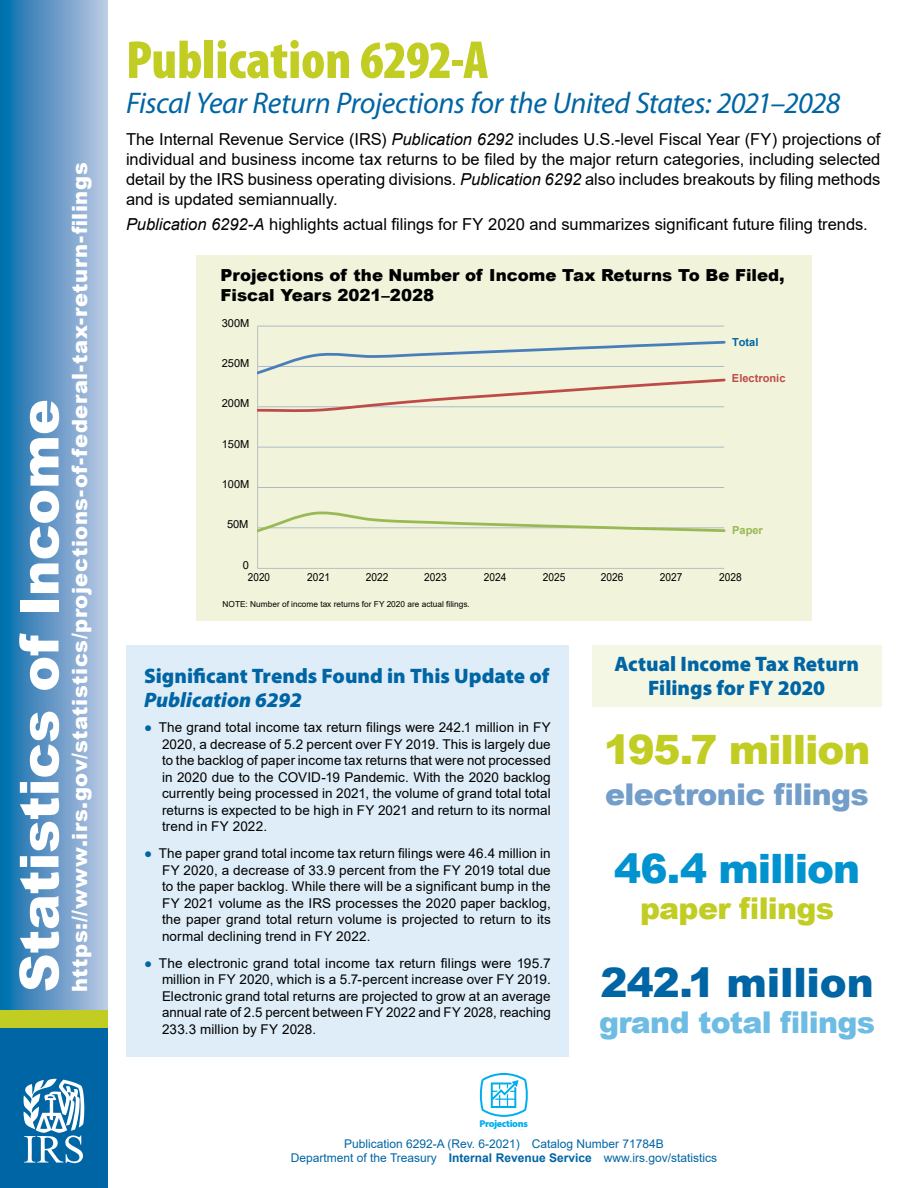
<style>
.page{position:relative;width:918px;height:1188px;background:#fff}
.page>*{position:absolute;margin:0;border:0;box-sizing:border-box;transform-origin:0 0}
.t1{font:900 54px "Arial";letter-spacing:-.005em;color:#fff}
.t2{font:900 condensed 54px "Myriad Pro";color:#c2cd23}
.t3{font:900 40.5px "Arial";letter-spacing:-.03em;color:#c2cd23}
.t4{font:900 40.5px "Arial";letter-spacing:-.005em;color:#0065a4}
.t5{font:900 40.5px "Arial";letter-spacing:-.03em;color:#0093d0}
.t6{font:italic 30px "Myriad Pro";letter-spacing:-.015em;color:#0065a4}
.t7{font:900 30px "Arial";letter-spacing:-.025em;color:#739eca}
.t8{font:900 30px "Arial";letter-spacing:-.025em;color:#6dbce3}
.t9{font:900 30px "Arial";letter-spacing:-.02em;color:#c2cd23}
.Heading2{font:900 21px/24px "Myriad Pro";color:#0065a4}
.t10{font:900 21px "Arial";letter-spacing:.03em;color:#fff}
.t11{font:900 16.65px "Arial";color:#000}
.Body{font:16.5px/19.8px "Arial";letter-spacing:-.005em;color:#000;text-align:justify}
.t12{font:13.5px/16.5px "Arial";letter-spacing:.005em;color:#000;text-align:justify}
.t13{font:12px/14.4px "Arial";color:#0065a4;text-align:center}
.t14{font:11.1px "Arial";letter-spacing:.005em;color:#000;scale:.92 1}
.t15{font:11.1px "Arial";letter-spacing:.005em;color:#000}
.t16{font:700 11.1px "Arial";color:#be4b48}
.t17{font:700 11.1px "Arial";color:#0065a4}
.t18{font:700 11.1px "Arial";letter-spacing:-.005em;color:#98b954}
.t19{font:11.1px "Arial";letter-spacing:.005em;color:#000;scale:.89 1}
.t20{font:900 9.9px "Myriad Pro";letter-spacing:-.035em;color:#00aeef}
.t21{font:8.25px "Arial";color:#000}
.s1{font-style:italic}
.s2{color:#0065a4}
.s3{font-weight:700}
</style>
<div class="page">
<div style="left:0;top:1028px;width:108px;height:160px;background:#0065a4"></div>
<svg style="left:0;top:0;width:108px;height:1010px;background:#4e8fc0"></svg>
<svg style="left:24px;top:1079px;width:60px;height:84px"></svg>
<div style="left:0;top:1010px;width:108px;height:18px;background:#c2cd23"></div>
<svg style="left:479px;top:1073px;width:49px;height:44px"></svg>
<div style="left:196px;top:255px;width:615px;height:365px;background:#f1f4db"></div>
<div style="left:126px;top:645px;width:443px;height:412px;background:#deedf7"></div>
<div style="left:592px;top:645px;width:289px;height:62px;background:#f5f7e5"></div>
<hr style="left:258px;top:487px;width:466px;height:1px;background:#adb9ca">
<hr style="left:258px;top:447px;width:466px;height:1px;background:#adb9ca">
<hr style="left:258px;top:326px;width:466px;height:1px;background:#adb9ca">
<hr style="left:257px;top:326px;width:1px;height:242px;background:#bfbfbf">
<hr style="left:258px;top:568px;width:466px;height:1px;background:#bfbfbf">
<svg style="left:257px;top:511px;width:468px;height:22px"></svg>
<svg style="left:257px;top:340px;width:468px;height:72px"></svg>
<h1 class="t1" style="left:0;top:992px;width:595px;rotate:-90deg">Statistics of Income</h1>
<h3 class="t10" style="left:64px;top:992px;width:831px;rotate:-90deg">https://www.irs.gov/statistics/projections-of-federal-tax-return-filings</h3>
<h1 class="t2" style="left:126px;top:25px;width:364px">Publication 6292-A</h1>
<h3 class="t6" style="left:126px;top:85px;width:716px">Fiscal Year Return Projections for the United States: 2021–2028</h3>
<p class="Body" style="left:126px;top:129px;width:756px">The Internal Revenue Service (IRS) <span class="s1">Publication 6292</span> includes U.S.-level Fiscal Year (FY) projections of individual and business income tax returns to be filed by the major return categories, including selected detail by the IRS business operating divisions. <span class="s1">Publication 6292</span> also includes breakouts by filing methods and is updated semiannually.</p>
<p class="Body" style="left:126px;top:215px;width:743px"><span class="s1">Publication 6292-A</span> highlights actual filings for FY 2020 and summarizes significant future filing trends.</p>
<p class="t11" style="left:220px;top:263px;width:566px">Projections of the Number of Income Tax Returns To Be Filed,</p>
<p class="t11" style="left:220px;top:283px;width:215px">Fiscal Years 2021–2028</p>
<p class="t17" style="left:732px;top:334px;width:28px">Total</p>
<p class="t16" style="left:732px;top:371px;width:55px">Electronic</p>
<p class="t15" style="left:222px;top:315px;width:29px">300M</p>
<p class="t15" style="left:222px;top:355px;width:29px">250M</p>
<p class="t15" style="left:222px;top:396px;width:29px">200M</p>
<p class="t15" style="left:222px;top:436px;width:29px">150M</p>
<p class="t15" style="left:222px;top:476px;width:29px">100M</p>
<p class="t15" style="left:227px;top:517px;width:23px">50M</p>
<p class="t15" style="left:243px;top:557px;width:8px">0</p>
<p class="t18" style="left:732px;top:522px;width:32px">Paper</p>
<p class="t19" style="left:248px;top:569px;width:26px">2020</p>
<p class="t14" style="left:307px;top:569px;width:26px">2021</p>
<p class="t14" style="left:366px;top:569px;width:26px">2022</p>
<p class="t14" style="left:424px;top:569px;width:26px">2023</p>
<p class="t14" style="left:484px;top:569px;width:26px">2024</p>
<p class="t14" style="left:543px;top:569px;width:26px">2025</p>
<p class="t14" style="left:601px;top:569px;width:26px">2026</p>
<p class="t14" style="left:660px;top:569px;width:26px">2027</p>
<p class="t14" style="left:719px;top:569px;width:26px">2028</p>
<p class="t21" style="left:223px;top:598px;width:249px">NOTE: Number of income tax returns for FY 2020 are actual filings.</p>
<p class="Heading2" style="left:144px;top:663px;width:407px">Significant Trends Found in This Update of<br><span class="s1">Publication 6292</span></p>
<p class="t12" style="left:162px;top:719px;width:390px;text-indent:-18px"><span class="s2">●</span> The grand total income tax return filings were 242.1 million in FY 2020, a decrease of 5.2 percent over FY 2019. This is largely due to the backlog of paper income tax returns that were not processed in 2020 due to the COVID-19 Pandemic. With the 2020 backlog currently being processed in 2021, the volume of grand total total returns is expected to be high in FY 2021 and return to its normal trend in FY 2022.</p>
<p class="t12" style="left:162px;top:845px;width:390px;text-indent:-18px"><span class="s2">●</span> The paper grand total income tax return filings were 46.4 million in FY 2020, a decrease of 33.9 percent from the FY 2019 total due to the paper backlog. While there will be a significant bump in the FY 2021 volume as the IRS processes the 2020 paper backlog, the paper grand total return volume is projected to return to its normal declining trend in FY 2022.</p>
<p class="t12" style="left:162px;top:955px;width:390px;text-indent:-18px"><span class="s2">●</span> The electronic grand total income tax return filings were 195.7 million in FY 2020, which is a 5.7-percent increase over FY 2019.<br>Electronic grand total returns are projected to grow at an average annual rate of 2.5 percent between FY 2022 and FY 2028, reaching 233.3 million by FY 2028.</p>
<p class="t20" style="left:479px;top:1117px;width:50px">Projections</p>
<p class="Heading2" style="left:614px;top:651px;width:246px;text-align:center">Actual Income Tax Return<br>Filings for FY 2020</p>
<p class="t3" style="left:604px;top:721px;width:268px">195.7 million</p>
<p class="t7" style="left:605px;top:772px;width:265px">electronic filings</p>
<p class="t5" style="left:614px;top:839px;width:248px">46.4 million</p>
<p class="t9" style="left:640px;top:886px;width:196px">paper filings</p>
<p class="t4" style="left:600px;top:953px;width:275px">242.1 million</p>
<p class="t8" style="left:599px;top:1000px;width:277px">grand total filings</p>
<p class="t13" style="left:291px;top:1136px;width:428px">Publication 6292-A (Rev. 6-2021) Catalog Number 71784B<br>Department of the Treasury <span class="s3">Internal Revenue Service</span> www.irs.gov/statistics</p>
</div>
